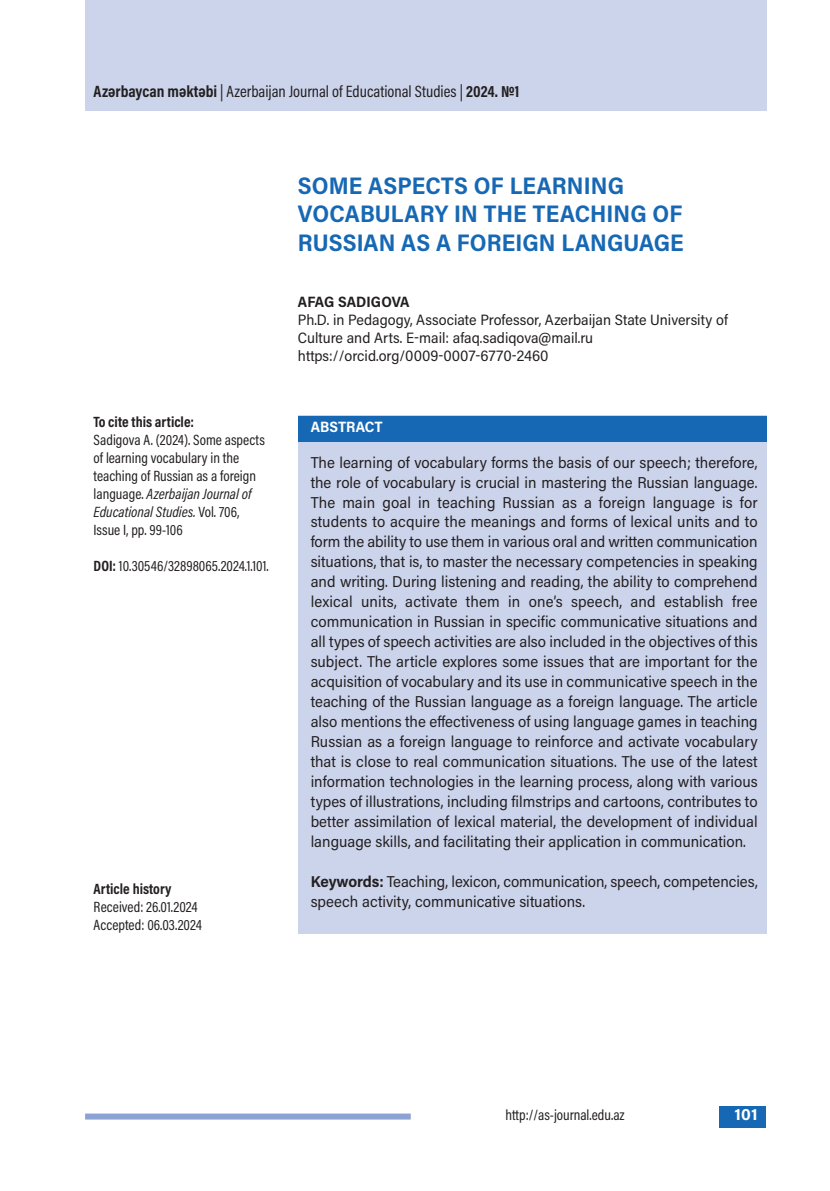
<style>
.page{position:relative;width:830px;height:1191px;background:#fff}
.page>*{position:absolute;margin:0;border:0;box-sizing:border-box;transform-origin:0 0}
.t1{font:700 24px/28.8px "Acumin Pro Semi Cond";letter-spacing:.005em;color:#1768b4}
.t2{font:16.5px "Acumin Pro Cond";color:#231f20}
.t3{font:700 16.5px "Acumin Pro";color:#fff}
.t4{font:15.75px/20px "Acumin Pro Semi Cond";color:#231f20;text-align:justify}
.t5{font:15px/18px "Acumin Pro Cond";color:#231f20}
.t6{font:15px/18px "Acumin Pro Semi Cond";color:#231f20}
.t7{font:700 15px "Acumin Pro Cond";color:#231f20}
.t8{font:700 15px "Acumin Pro Semi Cond";letter-spacing:.005em;color:#231f20}
.t9{font:700 15px "Acumin Pro Semi Cond";color:#fff}
.s1{font-weight:700}
.s2{font-style:italic}
</style>
<div class="page">
<div style="left:719px;top:1106px;width:46px;height:21px;background:#1768b4"></div>
<div style="left:85px;top:0;width:680px;height:111px;background:#ccd4eb"></div>
<div style="left:85px;top:1113px;width:325px;height:6px;background:#8ca2d2"></div>
<div style="left:298px;top:415px;width:467px;height:519px;background:#ccd4eb"></div>
<div style="left:298px;top:416px;width:467px;height:25px;background:#1768b4"></div>
<p class="t2" style="left:94px;top:85px;width:427px"><span class="s1">Azərbaycan məktəbi</span> | Azerbaijan Journal of Educational Studies | <span class="s1">2024. №1</span></p>
<h1 class="t1" style="left:298px;top:173px;width:387px">SOME ASPECTS OF LEARNING<br>VOCABULARY IN THE TEACHING OF<br>RUSSIAN AS A FOREIGN LANGUAGE</h1>
<p class="t7" style="left:94px;top:416px;width:102px">To cite this article:</p>
<p class="t5" style="left:94px;top:431px;width:173px">Sadigova A. (2024). Some aspects of learning vocabulary in the teaching of Russian as a foreign language. <span class="s2">Azerbaijan Journal of<br>Educational Studies.</span> Vol. 706,<br>Issue I, pp. 99-106</p>
<p class="t5" style="left:94px;top:557px;width:176px"><span class="s1">DOI:</span> 10.30546/32898065.2024.1.101.</p>
<p class="t7" style="left:94px;top:883px;width:79px">Article history</p>
<p class="t5" style="left:94px;top:899px;width:110px">Received: 26.01.2024<br>Accepted: 06.03.2024</p>
<p class="t8" style="left:298px;top:296px;width:113px">AFAG SADIGOVA</p>
<p class="t6" style="left:298px;top:312px;width:431px">Ph.D. in Pedagogy, Associate Professor, Azerbaijan State University of<br>Culture and Arts. E-mail: afaq.sadiqova@mail.ru https://orcid.org/0009-0007-6770-2460</p>
<p class="t9" style="left:310px;top:421px;width:74px">ABSTRACT</p>
<p class="t4" style="left:310px;top:453px;width:448px">The learning of vocabulary forms the basis of our speech; therefore, the role of vocabulary is crucial in mastering the Russian language.<br>The main goal in teaching Russian as a foreign language is for students to acquire the meanings and forms of lexical units and to form the ability to use them in various oral and written communication situations, that is, to master the necessary competencies in speaking and writing. During listening and reading, the ability to comprehend lexical units, activate them in one’s speech, and establish free communication in Russian in specific communicative situations and all types of speech activities are also included in the objectives of this subject. The article explores some issues that are important for the acquisition of vocabulary and its use in communicative speech in the teaching of the Russian language as a foreign language. The article also mentions the effectiveness of using language games in teaching Russian as a foreign language to reinforce and activate vocabulary that is close to real communication situations. The use of the latest information technologies in the learning process, along with various types of illustrations, including filmstrips and cartoons, contributes to better assimilation of lexical material, the development of individual language skills, and facilitating their application in communication.</p>
<p class="t4" style="left:310px;top:872px;width:448px"><span class="s1">Keywords:</span> Teaching, lexicon, communication, speech, competencies, speech activity, communicative situations.</p>
<p class="t5" style="left:505px;top:1107px;width:120px">http://as-journal.edu.az</p>
<p class="t3" style="left:734px;top:1108px;width:25px">101</p>
</div>
